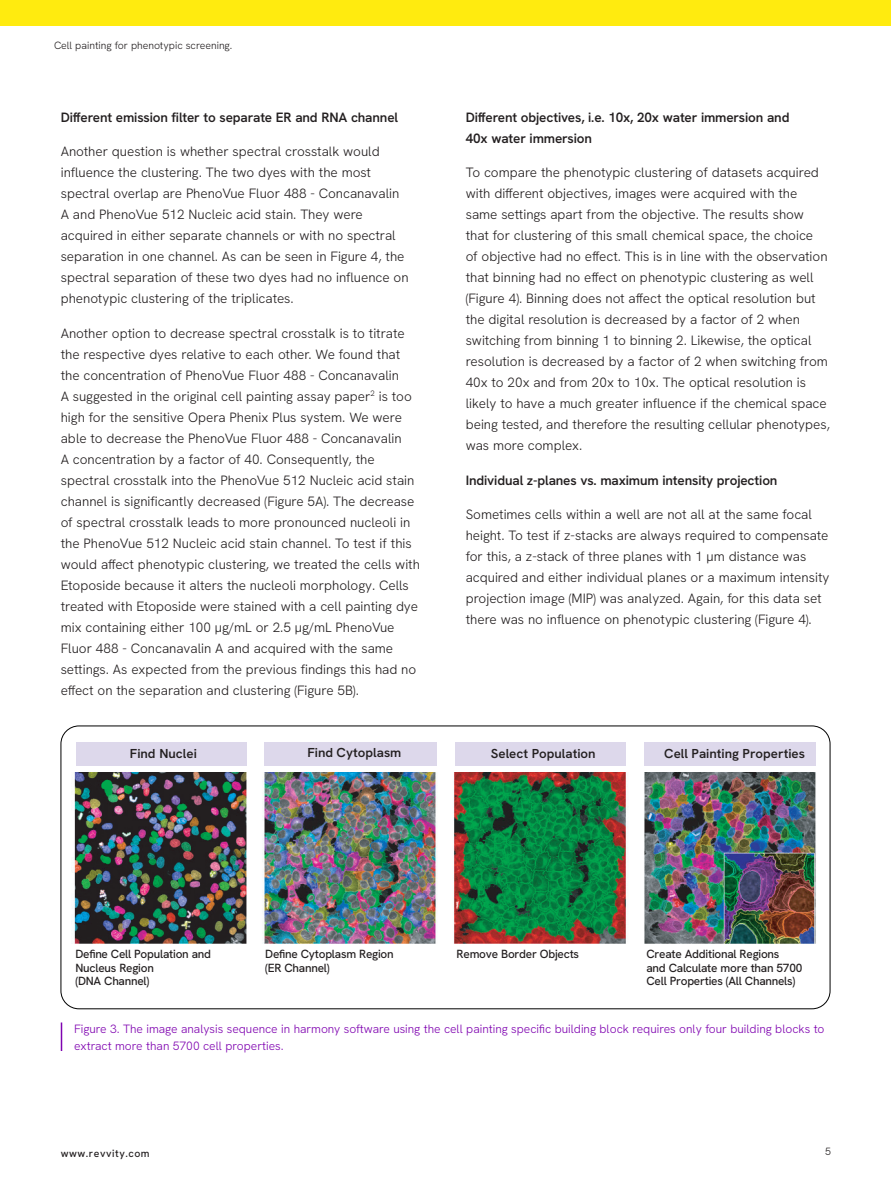
<style>
.page{position:relative;width:891px;height:1188px;background:#fff}
.page>*{position:absolute;margin:0;border:0;box-sizing:border-box;transform-origin:0 0}
.Body_Copy{font:300 13.5px/21px "Hanken Grotesk";color:#231f20}
.Paragraph_Title{font:600 13.5px/21px "Hanken Grotesk";letter-spacing:-.01em;color:#231f20}
.t1{font:600 12.9px "Hanken Grotesk";color:#231f20}
.Captions{font:300 12px/16.5px "Hanken Grotesk";color:#7f03b0}
.t2{font:500 11.85px/13.4px "Hanken Grotesk";letter-spacing:-.02em;color:#231f20}
.t3{font:300 10.5px "Hanken Grotesk";color:#231f20}
.t4{font:500 10.5px "Hanken Grotesk";letter-spacing:.05em;color:#231f20}
</style>
<div class="page">
<div style="left:0;top:0;width:891px;height:26px;background:#ffeb0f"></div>
<img style="left:74px;top:772px;width:742px;height:171px">
<div style="left:76px;top:742px;width:171px;height:23px;background:#ddd8eb"></div>
<div style="left:265px;top:742px;width:172px;height:23px;background:#ddd8eb"></div>
<div style="left:455px;top:742px;width:170px;height:23px;background:#ddd8eb"></div>
<div style="left:645px;top:742px;width:171px;height:23px;background:#ddd8eb"></div>
<svg style="left:61px;top:1023px;width:1px;height:28px"></svg>
<p class="t3" style="left:54px;top:39px;width:180px">Cell painting for phenotypic screening.</p>
<p class="Paragraph_Title" style="left:61px;top:106px;width:339px">Different emission filter to separate ER and RNA channel</p>
<p class="Body_Copy" style="left:61px;top:141px;width:349px">Another question is whether spectral crosstalk would influence the clustering. The two dyes with the most spectral overlap are PhenoVue Fluor 488 - Concanavalin A and PhenoVue 512 Nucleic acid stain. They were acquired in either separate channels or with no spectral separation in one channel. As can be seen in Figure 4, the spectral separation of these two dyes had no influence on phenotypic clustering of the triplicates.</p>
<p class="Body_Copy" style="left:61px;top:322px;width:361px">Another option to decrease spectral crosstalk is to titrate the respective dyes relative to each other. We found that the concentration of PhenoVue Fluor 488 - Concanavalin<br>A suggested in the original cell painting assay paper<sup>2</sup> is too high for the sensitive Opera Phenix Plus system. We were able to decrease the PhenoVue Fluor 488 - Concanavalin<br>A concentration by a factor of 40. Consequently, the spectral crosstalk into the PhenoVue 512 Nucleic acid stain channel is significantly decreased (Figure 5A). The decrease of spectral crosstalk leads to more pronounced nucleoli in the PhenoVue 512 Nucleic acid stain channel. To test if this would affect phenotypic clustering, we treated the cells with Etoposide because it alters the nucleoli morphology. Cells treated with Etoposide were stained with a cell painting dye mix containing either 100 µg/mL or 2.5 µg/mL PhenoVue Fluor 488 - Concanavalin A and acquired with the same settings. As expected from the previous findings this had no effect on the separation and clustering (Figure 5B).</p>
<p class="Paragraph_Title" style="left:466px;top:106px;width:325px">Different objectives, i.e. 10x, 20x water immersion and<br>40x water immersion</p>
<p class="Body_Copy" style="left:466px;top:162px;width:366px">To compare the phenotypic clustering of datasets acquired with different objectives, images were acquired with the same settings apart from the objective. The results show that for clustering of this small chemical space, the choice<br>of objective had no effect. This is in line with the observation that binning had no effect on phenotypic clustering as well (Figure 4). Binning does not affect the optical resolution but the digital resolution is decreased by a factor of 2 when switching from binning 1 to binning 2. Likewise, the optical resolution is decreased by a factor of 2 when switching from 40x to 20x and from 20x to 10x. The optical resolution is likely to have a much greater influence if the chemical space being tested, and therefore the resulting cellular phenotypes, was more complex.</p>
<p class="Paragraph_Title" style="left:466px;top:469px;width:313px">Individual z-planes vs. maximum intensity projection</p>
<p class="Body_Copy" style="left:466px;top:504px;width:365px">Sometimes cells within a well are not all at the same focal height. To test if z-stacks are always required to compensate for this, a z-stack of three planes with 1 µm distance was acquired and either individual planes or a maximum intensity projection image (MIP) was analyzed. Again, for this data set there was no influence on phenotypic clustering (Figure 4).</p>
<p class="t1" style="left:130px;top:746px;width:68px">Find Nuclei</p>
<p class="t1" style="left:307px;top:744px;width:95px">Find Cytoplasm</p>
<p class="t1" style="left:491px;top:746px;width:106px">Select Population</p>
<p class="t1" style="left:664px;top:746px;width:142px">Cell Painting Properties</p>
<p class="t2" style="left:75px;top:947px;width:137px">Define Cell Population and<br>Nucleus Region<br>(DNA Channel)</p>
<p class="t2" style="left:265px;top:947px;width:130px">Define Cytoplasm Region</p>
<p class="t2" style="left:457px;top:947px;width:124px">Remove Border Objects</p>
<p class="t2" style="left:646px;top:947px;width:157px">Create Additional Regions<br>and Calculate more than 5700<br>Cell Properties (All Channels)</p>
<p class="Captions" style="left:74px;top:1020px;width:752px">Figure 3. The image analysis sequence in harmony software using the cell painting specific building block requires only four building blocks to extract more than 5700 cell properties.</p>
<p class="t2" style="left:265px;top:961px;width:66px">(ER Channel)</p>
<p class="t4" style="left:61px;top:1147px;width:90px">www.revvity.com</p>
<p class="t3" style="left:825px;top:1145px;width:7px">5</p>
</div>
